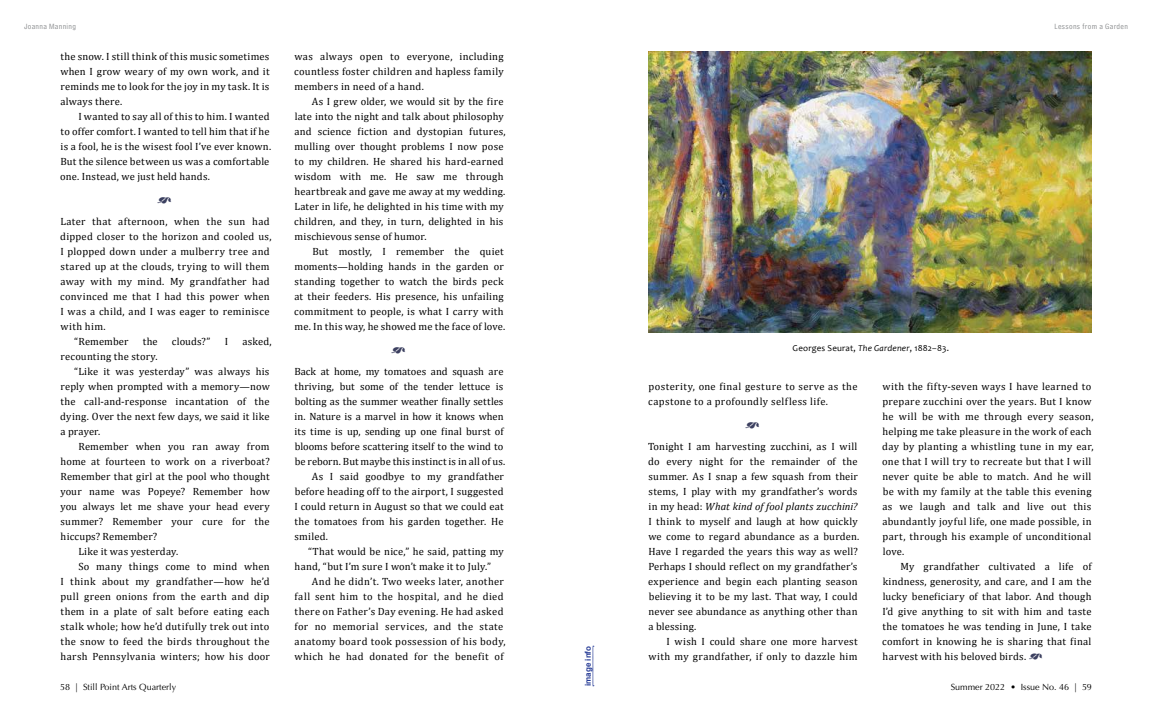
<style>
.page{position:relative;width:1152px;height:720px;background:#fff}
.page>*{position:absolute;margin:0;border:0;box-sizing:border-box;transform-origin:0 0}
.t1{font:11px "Type Embellishments One Let Plain";color:#3c4060}
.t2{font:10.5px/15px "Cambria";letter-spacing:.02em;color:#000}
.t3{font:10.5px "Cambria";color:#000}
.t4{font:10.5px/15px "Cambria";letter-spacing:.04em;color:#000}
.t5{font:9px "Optima";color:#000}
.t6{font:9px "Candara";letter-spacing:.02em;color:#000}
.t7{font:8px "Bell Centennial Std Address";letter-spacing:.04em;color:#8a8c8e}
.t8{font:700 8px "Arial";color:#263b96}
.s1{font-style:italic}
.s2{font-family:"Type Embellishments One Let Plain";color:#3c4060}
</style>
<div class="page">
<img style="left:648px;top:51px;width:444px;height:282px">
<svg style="left:593px;top:646px;width:1px;height:41px"></svg>
<p class="t7" style="left:24px;top:22px;width:53px">Joanna Manning</p>
<p class="t7" style="left:1055px;top:22px;width:75px">Lessons from a Garden</p>
<p class="t2" style="left:60px;top:49px;width:211px;text-align:justify">the snow. I still think of this music sometimes when I grow weary of my own work, and it reminds me to look for the joy in my task. It is always there.</p>
<p class="t2" style="left:60px;top:109px;width:213px;text-indent:18px">I wanted to say all of this to him. I wanted to offer comfort. I wanted to tell him that if he is a fool, he is the wisest fool I’ve ever known.<br>But the silence between us was a comfortable one. Instead, we just held hands.</p>
<p class="t1" style="left:157px;top:196px;width:16px">_</p>
<p class="t2" style="left:60px;top:214px;width:211px">Later that afternoon, when the sun had</p>
<p class="t2" style="left:60px;top:229px;width:213px">dipped closer to the horizon and cooled us,</p>
<p class="t2" style="left:60px;top:244px;width:211px">I plopped down under a mulberry tree and</p>
<p class="t2" style="left:61px;top:259px;width:211px">stared up at the clouds, trying to will them</p>
<p class="t2" style="left:60px;top:274px;width:211px">away with my mind. My grandfather had</p>
<p class="t2" style="left:60px;top:289px;width:211px">convinced me that I had this power when</p>
<p class="t2" style="left:60px;top:304px;width:211px">I was a child, and I was eager to reminisce</p>
<p class="t2" style="left:60px;top:319px;width:47px">with him.</p>
<p class="t2" style="left:74px;top:334px;width:56px">“Remember</p>
<p class="t2" style="left:143px;top:334px;width:16px">the</p>
<p class="t2" style="left:172px;top:334px;width:40px">clouds?”</p>
<p class="t2" style="left:225px;top:334px;width:5px">I</p>
<p class="t2" style="left:242px;top:334px;width:31px">asked,</p>
<p class="t2" style="left:61px;top:349px;width:99px">recounting the story.</p>
<p class="t2" style="left:74px;top:364px;width:197px">“Like it was yesterday” was always his</p>
<p class="t2" style="left:61px;top:379px;width:211px">reply when prompted with a memory—now</p>
<p class="t2" style="left:61px;top:394px;width:210px">the call-and-response incantation of the</p>
<p class="t2" style="left:60px;top:409px;width:211px">dying. Over the next few days, we said it like</p>
<p class="t2" style="left:60px;top:424px;width:41px">a prayer.</p>
<p class="t2" style="left:78px;top:439px;width:193px">Remember when you ran away from</p>
<p class="t2" style="left:61px;top:454px;width:211px">home at fourteen to work on a riverboat?</p>
<p class="t2" style="left:60px;top:469px;width:211px">Remember that girl at the pool who thought</p>
<p class="t2" style="left:60px;top:484px;width:211px">your name was Popeye? Remember how</p>
<p class="t2" style="left:60px;top:499px;width:211px">you always let me shave your head every</p>
<p class="t2" style="left:61px;top:514px;width:210px">summer? Remember your cure for the</p>
<p class="t2" style="left:61px;top:529px;width:98px">hiccups? Remember?</p>
<p class="t2" style="left:78px;top:544px;width:101px">Like it was yesterday.</p>
<p class="t2" style="left:78px;top:559px;width:193px">So many things come to mind when</p>
<p class="t2" style="left:60px;top:574px;width:211px">I think about my grandfather—how he’d</p>
<p class="t2" style="left:61px;top:589px;width:210px">pull green onions from the earth and dip</p>
<p class="t2" style="left:61px;top:604px;width:210px">them in a plate of salt before eating each</p>
<p class="t2" style="left:61px;top:619px;width:210px">stalk whole; how he’d dutifully trek out into</p>
<p class="t2" style="left:61px;top:634px;width:210px">the snow to feed the birds throughout the</p>
<p class="t2" style="left:61px;top:649px;width:211px">harsh Pennsylvania winters; how his door</p>
<p class="t2" style="left:294px;top:49px;width:211px;text-align:justify">was always open to everyone, including countless foster children and hapless family members in need of a hand.</p>
<p class="t2" style="left:294px;top:94px;width:213px;text-indent:17px">As I grew older, we would sit by the fire late into the night and talk about philosophy and science fiction and dystopian futures, mulling over thought problems I now pose to my children. He shared his hard-earned wisdom with me. He saw me through heartbreak and gave me away at my wedding.<br>Later in life, he delighted in his time with my children, and they, in turn, delighted in his mischievous sense of humor.</p>
<p class="t2" style="left:294px;top:244px;width:213px;text-indent:18px">But mostly, I remember the quiet moments—holding hands in the garden or standing together to watch the birds peck at their feeders. His presence, his unfailing commitment to people, is what I carry with me. In this way, he showed me the face of love.</p>
<p class="t1" style="left:391px;top:346px;width:16px">_</p>
<p class="t3" style="left:294px;top:365px;width:211px">Back at home, my tomatoes and squash are</p>
<p class="t3" style="left:295px;top:380px;width:210px">thriving, but some of the tender lettuce is</p>
<p class="t2" style="left:295px;top:394px;width:210px">bolting as the summer weather finally settles</p>
<p class="t2" style="left:295px;top:409px;width:210px">in. Nature is a marvel in how it knows when</p>
<p class="t2" style="left:295px;top:424px;width:211px">its time is up, sending up one final burst of</p>
<p class="t3" style="left:295px;top:440px;width:210px">blooms before scattering itself to the wind to</p>
<p class="t2" style="left:295px;top:454px;width:212px">be reborn. But maybe this instinct is in all of us.</p>
<p class="t2" style="left:312px;top:469px;width:194px">As I said goodbye to my grandfather</p>
<p class="t2" style="left:295px;top:484px;width:210px">before heading off to the airport, I suggested</p>
<p class="t2" style="left:294px;top:499px;width:211px">I could return in August so that we could eat</p>
<p class="t2" style="left:295px;top:514px;width:210px">the tomatoes from his garden together. He</p>
<p class="t2" style="left:295px;top:529px;width:35px">smiled.</p>
<p class="t2" style="left:308px;top:544px;width:197px">“That would be nice,” he said, patting my</p>
<p class="t2" style="left:295px;top:559px;width:198px">hand, “but I’m sure I won’t make it to July.”</p>
<p class="t2" style="left:312px;top:574px;width:194px">And he didn’t. Two weeks later, another</p>
<p class="t4" style="left:295px;top:589px;width:210px">fall sent him to the hospital, and he died</p>
<p class="t2" style="left:295px;top:604px;width:210px">there on Father’s Day evening. He had asked</p>
<p class="t2" style="left:295px;top:619px;width:210px">for no memorial services, and the state</p>
<p class="t2" style="left:294px;top:634px;width:213px">anatomy board took possession of his body,</p>
<p class="t2" style="left:294px;top:649px;width:211px">which he had donated for the benefit of</p>
<p class="t6" style="left:793px;top:343px;width:158px">Georges Seurat, <span class="s1">The Gardener</span>, 1882–83.</p>
<p class="t2" style="left:882px;top:379px;width:213px">with the fifty-seven ways I have learned to prepare zucchini over the years. But I know he will be with me through every season, helping me take pleasure in the work of each day by planting a whistling tune in my ear, one that I will try to recreate but that I will never quite be able to match. And he will be with my family at the table this evening as we laugh and talk and live out this abundantly joyful life, one made possible, in part, through his example of unconditional love.</p>
<p class="t2" style="left:882px;top:559px;width:211px;text-align:justify;text-indent:18px">My grandfather cultivated a life of kindness, generosity, and care, and I am the lucky beneficiary of that labor. And though I’d give anything to sit with him and taste the tomatoes he was tending in June, I take comfort in knowing he is sharing that final harvest with his beloved birds. <span class="s2">_</span></p>
<p class="t4" style="left:648px;top:379px;width:211px">posterity, one final gesture to serve as the capstone to a profoundly selfless life.</p>
<p class="t1" style="left:745px;top:421px;width:16px">_</p>
<p class="t2" style="left:648px;top:439px;width:213px">Tonight I am harvesting zucchini, as I will do every night for the remainder of the summer. As I snap a few squash from their stems, I play with my grandfather’s words in my head: <span class="s1">What kind of fool plants zucchini?<br></span>I think to myself and laugh at how quickly we come to regard abundance as a burden.<br>Have I regarded the years this way as well?<br>Perhaps I should reflect on my grandfather’s experience and begin each planting season believing it to be my last. That way, I could never see abundance as anything other than a blessing.</p>
<p class="t2" style="left:648px;top:634px;width:211px;text-align:right">I wish I could share one more harvest with my grandfather, if only to dazzle him</p>
<p class="t8" style="left:583px;top:686px;width:42px;rotate:-90deg">image info</p>
<p class="t5" style="left:60px;top:682px;width:118px">58 | Still Point Arts Quarterly</p>
<p class="t5" style="left:951px;top:682px;width:143px">Summer 2022 • Issue No. 46 | 59</p>
</div>
